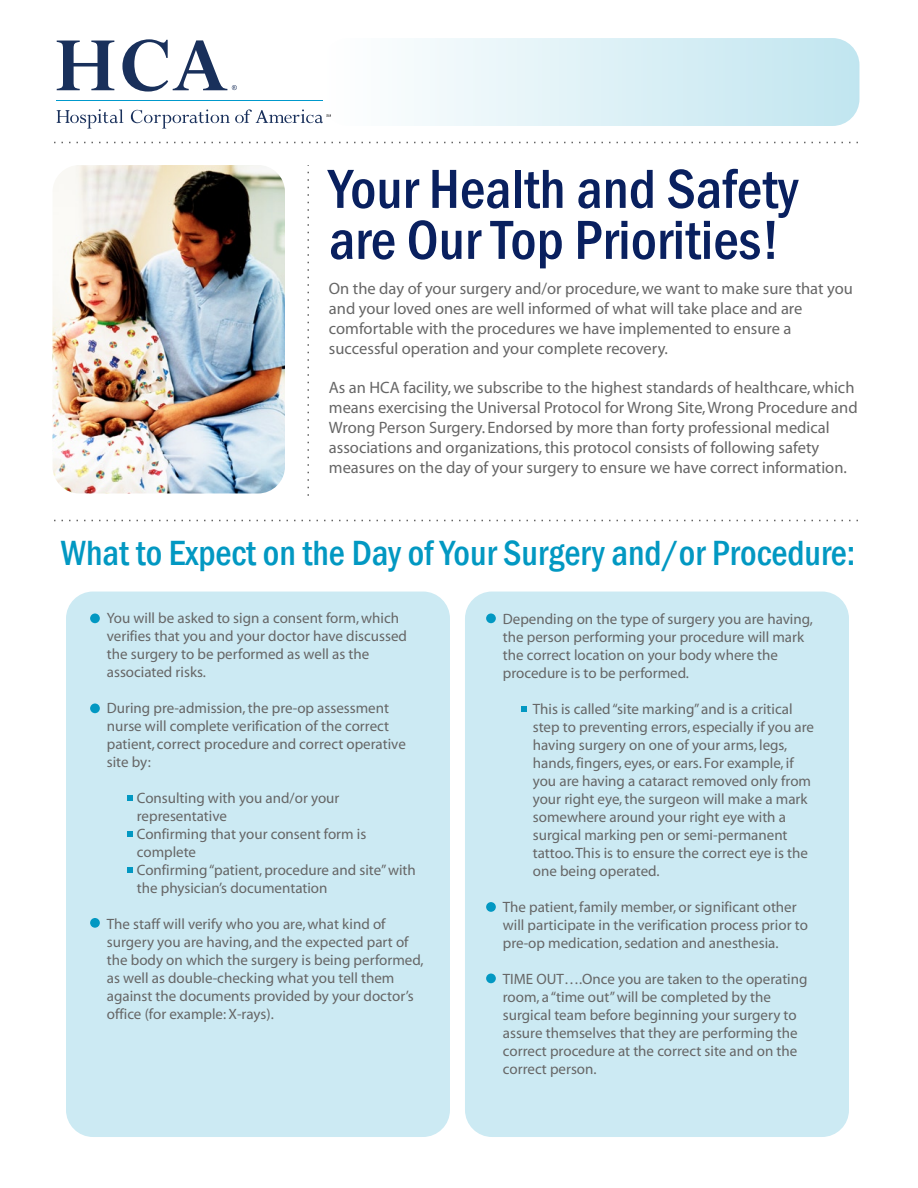
<style>
.page{position:relative;width:918px;height:1188px;background:#fff}
.page>*{position:absolute;margin:0;border:0;box-sizing:border-box;transform-origin:0 0}
.t1{font:500 condensed 57px/51px "Franklin Gothic";color:#09205f}
.t2{font:500 condensed 36px "Franklin Gothic";color:#0298c2}
.t3{font:16.5px/19.8px "Myriad";color:#666}
.t4{font:15px/18px "Myriad";color:#666}
</style>
<div class="page">
<div style="left:322px;top:38px;width:538px;height:88px;background:linear-gradient(to right,#fff,#c1e5f0);border-radius:27px"></div>
<div style="left:66px;top:592px;width:384px;height:545px;background:#cceaf3;border-radius:27px"></div>
<div style="left:465px;top:592px;width:384px;height:545px;background:#cceaf3;border-radius:27px"></div>
<svg style="left:56px;top:109px;width:67px;height:20px"></svg>
<hr style="left:56px;top:100px;width:267px;height:1px;background:#09c">
<svg style="left:131px;top:109px;width:200px;height:20px"></svg>
<svg style="left:57px;top:41px;width:57px;height:49px"></svg>
<svg style="left:122px;top:39px;width:115px;height:53px"></svg>
<svg style="left:54px;top:142px;width:804px;height:1px"></svg>
<svg style="left:54px;top:520px;width:804px;height:1px"></svg>
<div style="left:486px;top:614px;width:10px;height:9px;background:#0298c2;border-radius:50%"></div>
<div style="left:90px;top:614px;width:10px;height:9px;background:#0298c2;border-radius:50%"></div>
<div style="left:90px;top:704px;width:10px;height:9px;background:#0298c2;border-radius:50%"></div>
<div style="left:90px;top:918px;width:10px;height:10px;background:#0298c2;border-radius:50%"></div>
<div style="left:486px;top:902px;width:10px;height:10px;background:#0298c2;border-radius:50%"></div>
<div style="left:486px;top:974px;width:10px;height:9px;background:#0298c2;border-radius:50%"></div>
<svg style="left:308px;top:165px;width:1px;height:331px"></svg>
<img style="left:52px;top:165px;width:233px;height:329px;border-radius:27px">
<svg style="left:128px;top:795px;width:5px;height:6px"></svg>
<svg style="left:128px;top:831px;width:5px;height:6px"></svg>
<svg style="left:128px;top:867px;width:5px;height:6px"></svg>
<svg style="left:522px;top:706px;width:5px;height:6px"></svg>
<h1 class="t1" style="left:329px;top:163px;width:471px">Your Health and Safety are Our Top Priorities!</h1>
<p class="t3" style="left:329px;top:280px;width:525px">On the day of your surgery and/or procedure, we want to make sure that you and your loved ones are well informed of what will take place and are comfortable with the procedures we have implemented to ensure a successful operation and your complete recovery.</p>
<p class="t3" style="left:329px;top:379px;width:530px">As an HCA facility, we subscribe to the highest standards of healthcare, which means exercising the Universal Protocol for Wrong Site, Wrong Procedure and Wrong Person Surgery. Endorsed by more than forty professional medical associations and organizations, this protocol consists of following safety measures on the day of your surgery to ensure we have correct information.</p>
<h2 class="t2" style="left:61px;top:529px;width:796px">What to Expect on the Day of Your Surgery and/or Procedure:</h2>
<p class="t4" style="left:107px;top:610px;width:302px">You will be asked to sign a consent form, which verifies that you and your doctor have discussed the surgery to be performed as well as the associated risks.</p>
<p class="t4" style="left:107px;top:700px;width:301px">During pre-admission, the pre-op assessment nurse will complete verification of the correct patient, correct procedure and correct operative site by:</p>
<p class="t4" style="left:137px;top:790px;width:281px">Consulting with you and/or your representative<br>Confirming that your consent form is complete<br>Confirming “patient, procedure and site” with the physician’s documentation</p>
<p class="t4" style="left:107px;top:916px;width:318px">The staff will verify who you are, what kind of surgery you are having, and the expected part of the body on which the surgery is being performed, as well as double-checking what you tell them against the documents provided by your doctor’s office (for example: X-rays).</p>
<p class="t4" style="left:503px;top:610px;width:312px">Depending on the type of surgery you are having, the person performing your procedure will mark the correct location on your body where the procedure is to be performed.</p>
<p class="t4" style="left:533px;top:700px;width:283px">This is called “site marking” and is a critical step to preventing errors, especially if you are having surgery on one of your arms, legs, hands, fingers, eyes, or ears. For example, if you are having a cataract removed only from your right eye, the surgeon will make a mark somewhere around your right eye with a surgical marking pen or semi-permanent tattoo. This is to ensure the correct eye is the one being operated.</p>
<p class="t4" style="left:503px;top:898px;width:307px">The patient, family member, or significant other will participate in the verification process prior to pre-op medication, sedation and anesthesia.</p>
<p class="t4" style="left:503px;top:970px;width:306px">TIME OUT….Once you are taken to the operating room, a “time out” will be completed by the surgical team before beginning your surgery to assure themselves that they are performing the correct procedure at the correct site and on the correct person.</p>
</div>
